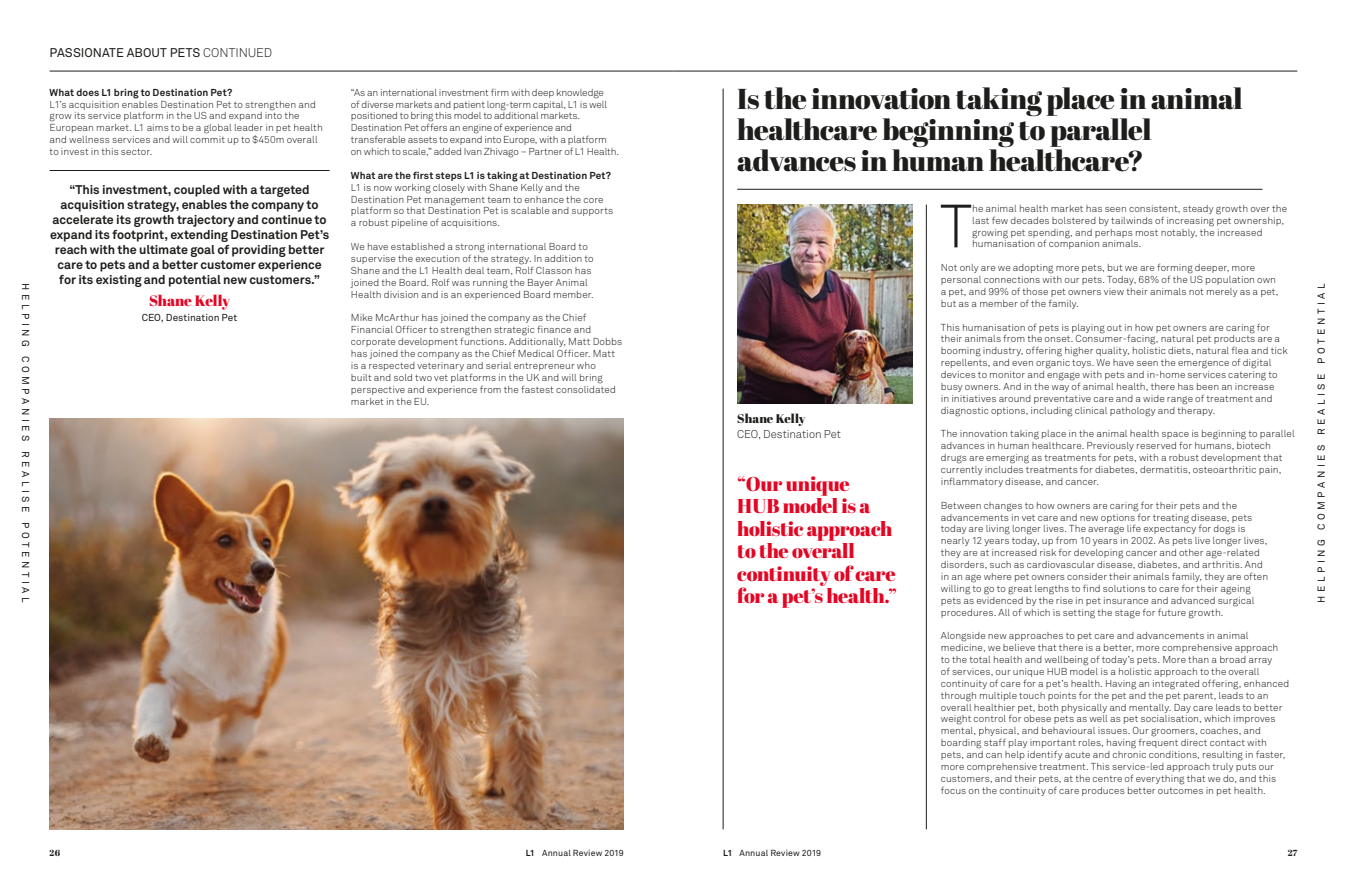
<style>
.page{position:relative;width:1347px;height:886px;background:#fff}
.page>*{position:absolute;margin:0;border:0;box-sizing:border-box;transform-origin:0 0}
.BodyTextDropCap{font:60.25px "Akkurat Light Pro";color:#1d1d1b}
.MainheadLevel3{font:28.75px/31.2px "Abril Fatface";letter-spacing:-.015em;color:#1d1d1b}
.OutQuoteLevel2NoRule{font:20px/22.5px "Abril Fatface";letter-spacing:-.015em;color:#e40523}
.OutQuoteMakerNameLev{font:15px "Abril Fatface";letter-spacing:-.015em;color:#e40523}
.OutQuoteLevel3{font:700 12.5px/15px "Akkurat Pro";letter-spacing:-.005em;color:#1d1d1b;text-align:center}
.RunningHead{font:12.5px "Akkurat Pro";letter-spacing:.005em;color:#1d1d1b}
.PictureMakersName{font:12.5px "Abril Fatface";letter-spacing:-.005em;color:#1d1d1b}
.PictureMakersJob{font:11.25px "Akkurat Light Pro";letter-spacing:-.01em;color:#1d1d1b}
.BodyText{font:10px/11.9px "Akkurat Light Pro";letter-spacing:.01em;color:#1d1d1b}
.BodyTextBalanced{font:10px/11.9px "Akkurat Light Pro";letter-spacing:.01em;color:#1d1d1b}
.BodyText-2{font:10px/11.9px "Akkurat Light Pro";letter-spacing:-.01em;color:#1d1d1b}
.BodyTextDropCap-2{font:10px/11.9px "Akkurat Light Pro";letter-spacing:.01em;color:#1d1d1b}
.SubheadLevel1{font:700 10px "Akkurat Pro";letter-spacing:.015em;color:#1d1d1b}
.OutQuoteMakerJobLeve{font:10px "Akkurat Pro";letter-spacing:.355em;color:#1d1d1b}
.OutQuoteMakerJobLeve-2{font:10px "Akkurat Pro";color:#1d1d1b}
.t1{font:8.75px "Akkurat Pro";letter-spacing:.015em;color:#1d1d1b}
.t2{font:8.75px "Abril Fatface";color:#1d1d1b}
.s1{font-family:"Akkurat Light Pro"}
.s2{font-weight:700}
</style>
<div class="page">
<hr style="left:926px;top:205px;width:1px;height:624px;background:#1d1d1b">
<hr style="left:723px;top:89px;width:1px;height:740px;background:#1d1d1b">
<img style="left:50px;top:418px;width:574px;height:411px">
<hr style="left:50px;top:71px;width:623px;height:1px;background:#1d1d1b">
<hr style="left:673px;top:71px;width:624px;height:1px;background:#1d1d1b">
<img style="left:737px;top:205px;width:175px;height:198px">
<hr style="left:737px;top:189px;width:525px;height:1px;background:#1d1d1b">
<hr style="left:50px;top:170px;width:280px;height:1px;background:#1d1d1b">
<h2 class="RunningHead" style="left:50px;top:45px;width:224px">PASSIONATE ABOUT PETS <span class="s1">CONTINUED</span></h2>
<h3 class="MainheadLevel3" style="left:737px;top:82px;width:507px">Is the innovation taking place in animal healthcare beginning to parallel advances in human healthcare?</h3>
<p class="BodyText-2" style="left:351px;top:86px;width:270px">“As an international investment firm with deep knowledge<br>of diverse markets and patient long-term capital, L1 is well positioned to bring this model to additional markets.<br>Destination Pet offers an engine of experience and transferable assets to expand into Europe, with a platform on which to scale,” added Ivan Zhivago – Partner of L1 Health.</p>
<h3 class="SubheadLevel1" style="left:351px;top:169px;width:262px">What are the first steps L1 is taking at Destination Pet?</h3>
<p class="BodyText" style="left:351px;top:181px;width:264px">L1 is now working closely with Shane Kelly and the Destination Pet management team to enhance the core platform so that Destination Pet is scalable and supports a robust pipeline of acquisitions.</p>
<p class="BodyText" style="left:351px;top:241px;width:244px">We have established a strong international Board to supervise the execution of the strategy. In addition to Shane and the L1 Health deal team, Rolf Classon has joined the Board. Rolf was running the Bayer Animal Health division and is an experienced Board member.</p>
<p class="BodyText" style="left:351px;top:312px;width:273px">Mike McArthur has joined the company as the Chief Financial Officer to strengthen strategic finance and corporate development functions. Additionally, Matt Dobbs has joined the company as the Chief Medical Officer. Matt is a respected veterinary and serial entrepreneur who<br>built and sold two vet platforms in the UK and will bring perspective and experience from the fastest consolidated market in the EU.</p>
<h3 class="SubheadLevel1" style="left:50px;top:86px;width:184px">What does L1 bring to Destination Pet?</h3>
<p class="BodyText" style="left:50px;top:98px;width:275px">L1’s acquisition enables Destination Pet to strengthen and grow its service platform in the US and expand into the European market. L1 aims to be a global leader in pet health and wellness services and will commit up to $450m overall to invest in this sector.</p>
<h4 class="OutQuoteLevel3" style="left:50px;top:182px;width:281px">“This investment, coupled with a targeted acquisition strategy, enables the company to accelerate its growth trajectory and continue to expand its footprint, extending Destination Pet’s reach with the ultimate goal of providing better care to pets and a better customer experience for its existing and potential new customers.”</h4>
<p class="OutQuoteMakerNameLev" style="left:149px;top:290px;width:83px">Shane Kelly</p>
<p class="OutQuoteMakerJobLeve-2" style="left:142px;top:312px;width:97px">CEO, Destination Pet</p>
<p class="BodyTextDropCap" style="left:940px;top:191px;width:34px">T</p>
<p class="BodyTextDropCap-2" style="left:972px;top:202px;width:317px">he animal health market has seen consistent, steady growth over the last few decades bolstered by tailwinds of increasing pet ownership, growing pet spending, and perhaps most notably, the increased humanisation of companion animals.</p>
<p class="BodyText" style="left:940px;top:262px;width:339px">Not only are we adopting more pets, but we are forming deeper, more personal connections with our pets. Today, 68% of the US population own a pet, and 99% of those pet owners view their animals not merely as a pet, but as a member of the family.</p>
<p class="BodyText" style="left:940px;top:321px;width:348px">This humanisation of pets is playing out in how pet owners are caring for their animals from the onset. Consumer-facing, natural pet products are a booming industry, offering higher quality, holistic diets, natural flea and tick repellents, and even organic toys. We have seen the emergence of digital devices to monitor and engage with pets and in-home services catering to busy owners. And in the way of animal health, there has been an increase<br>in initiatives around preventative care and a wide range of treatment and diagnostic options, including clinical pathology and therapy.</p>
<p class="BodyText" style="left:940px;top:428px;width:355px">The innovation taking place in the animal health space is beginning to parallel advances in human healthcare. Previously reserved for humans, biotech drugs are emerging as treatments for pets, with a robust development that currently includes treatments for diabetes, dermatitis, osteoarthritic pain, inflammatory disease, and cancer.</p>
<p class="BodyTextBalanced" style="left:940px;top:499px;width:329px">Between changes to how owners are caring for their pets and the advancements in vet care and new options for treating disease, pets today are living longer lives. The average life expectancy for dogs is nearly 12 years today, up from 10 years in 2002. As pets live longer lives, they are at increased risk for developing cancer and other age-related disorders, such as cardiovascular disease, diabetes, and arthritis. And in an age where pet owners consider their animals family, they are often willing to go to great lengths to find solutions to care for their ageing pets as evidenced by the rise in pet insurance and advanced surgical procedures. All of which is setting the stage for future growth.</p>
<p class="BodyTextBalanced" style="left:940px;top:630px;width:350px">Alongside new approaches to pet care and advancements in animal medicine, we believe that there is a better, more comprehensive approach to the total health and wellbeing of today’s pets. More than a broad array<br>of services, our unique HUB model is a holistic approach to the overall continuity of care for a pet’s health. Having an integrated offering, enhanced through multiple touch points for the pet and the pet parent, leads to an overall healthier pet, both physically and mentally. Day care leads to better weight control for obese pets as well as pet socialisation, which improves mental, physical, and behavioural issues. Our groomers, coaches, and boarding staff play important roles, having frequent direct contact with pets, and can help identify acute and chronic conditions, resulting in faster, more comprehensive treatment. This service-led approach truly puts our customers, and their pets, at the centre of everything that we do, and this focus on the continuity of care produces better outcomes in pet health.</p>
<p class="OutQuoteMakerJobLeve" style="left:31px;top:283px;width:321px;rotate:90deg">HELPING COMPANIES REALISE POTENTIAL</p>
<p class="OutQuoteMakerJobLeve" style="left:1315px;top:603px;width:321px;rotate:-90deg">HELPING COMPANIES REALISE POTENTIAL</p>
<p class="PictureMakersName" style="left:737px;top:410px;width:70px">Shane Kelly</p>
<p class="PictureMakersJob" style="left:737px;top:428px;width:105px">CEO, Destination Pet</p>
<h4 class="OutQuoteLevel2NoRule" style="left:737px;top:472px;width:161px">“Our unique<br>HUB model is a holistic approach to the overall continuity of care for a pet’s health.”</h4>
<p class="t2" style="left:50px;top:846px;width:12px">26</p>
<p class="t1" style="left:526px;top:848px;width:100px"><span class="s2">L1</span> Annual Review 2019</p>
<p class="t1" style="left:723px;top:848px;width:100px"><span class="s2">L1</span> Annual Review 2019</p>
<p class="t2" style="left:1287px;top:846px;width:11px">27</p>
</div>
